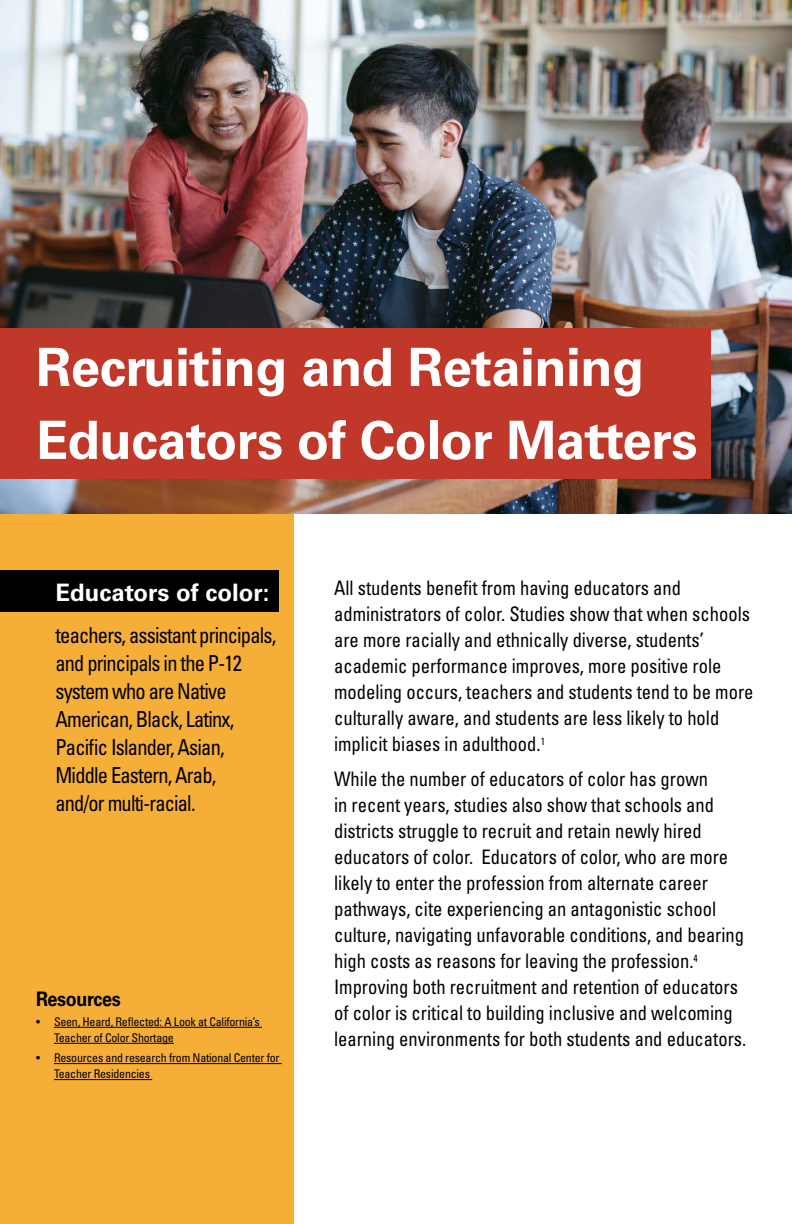
<style>
.page{position:relative;width:792px;height:1224px;background:#fff}
.page>*{position:absolute;margin:0;border:0;box-sizing:border-box;transform-origin:0 0}
.t1{font:700 52.8px/73px "Univers";letter-spacing:-.01em;color:#fff}
.t2{font:700 24px "Univers";color:#fff}
.t3{font:condensed 22px/28px "Univers";letter-spacing:-.04em;color:#000;scale:.93 1}
.t4{font:condensed 20px/26px "Univers";color:#000;scale:.93 1}
.t5{font:700 20px "Univers";letter-spacing:-.02em;color:#000;scale:.9 1}
.t6{font:condensed 12px/16px "Univers";letter-spacing:-.02em;color:#000}
</style>
<div class="page">
<div style="left:0;top:492px;width:294px;height:732px;background:#f5ae38"></div>
<img style="left:0;top:0;width:792px;height:514px">
<div style="left:0;top:570px;width:278px;height:42px;background:#000"></div>
<div style="left:0;top:329px;width:710px;height:150px;background:#c0382a"></div>
<hr style="left:54px;top:1027px;width:208px;height:1px;background:#000">
<hr style="left:54px;top:1043px;width:120px;height:1px;background:#000">
<hr style="left:54px;top:1063px;width:228px;height:1px;background:#000">
<hr style="left:54px;top:1079px;width:98px;height:1px;background:#000">
<h1 class="t1" style="left:36px;top:331px;width:663px">Recruiting and Retaining<br>Educators of Color Matters</h1>
<p class="t2" style="left:55px;top:578px;width:216px">Educators of color:</p>
<p class="t3" style="left:55px;top:621px;width:239px">teachers, assistant principals, and principals in the P-12 system who are Native<br>American, Black, Latinx,<br>Pacific Islander, Asian,<br>Middle Eastern, Arab,<br>and/or multi-racial.</p>
<p class="t5" style="left:36px;top:987px;width:96px">Resources</p>
<p class="t6" style="left:54px;top:1014px;width:207px;text-indent:-18px">• Seen, Heard, Reflected: A Look at California’s<br>Teacher of Color Shortage</p>
<p class="t6" style="left:54px;top:1050px;width:227px;text-indent:-18px">• Resources and research from National Center for<br>Teacher Residencies</p>
<p class="t4" style="left:334px;top:574px;width:453px">All students benefit from having educators and administrators of color. Studies show that when schools are more racially and ethnically diverse, students’ academic performance improves, more positive role modeling occurs, teachers and students tend to be more culturally aware, and students are less likely to hold implicit biases in adulthood.<sup>1</sup></p>
<p class="t4" style="left:334px;top:765px;width:445px">While the number of educators of color has grown<br>in recent years, studies also show that schools and districts struggle to recruit and retain newly hired educators of color. Educators of color, who are more likely to enter the profession from alternate career pathways, cite experiencing an antagonistic school culture, navigating unfavorable conditions, and bearing high costs as reasons for leaving the profession.<sup>4<br></sup>Improving both recruitment and retention of educators of color is critical to building inclusive and welcoming learning environments for both students and educators.</p>
</div>
